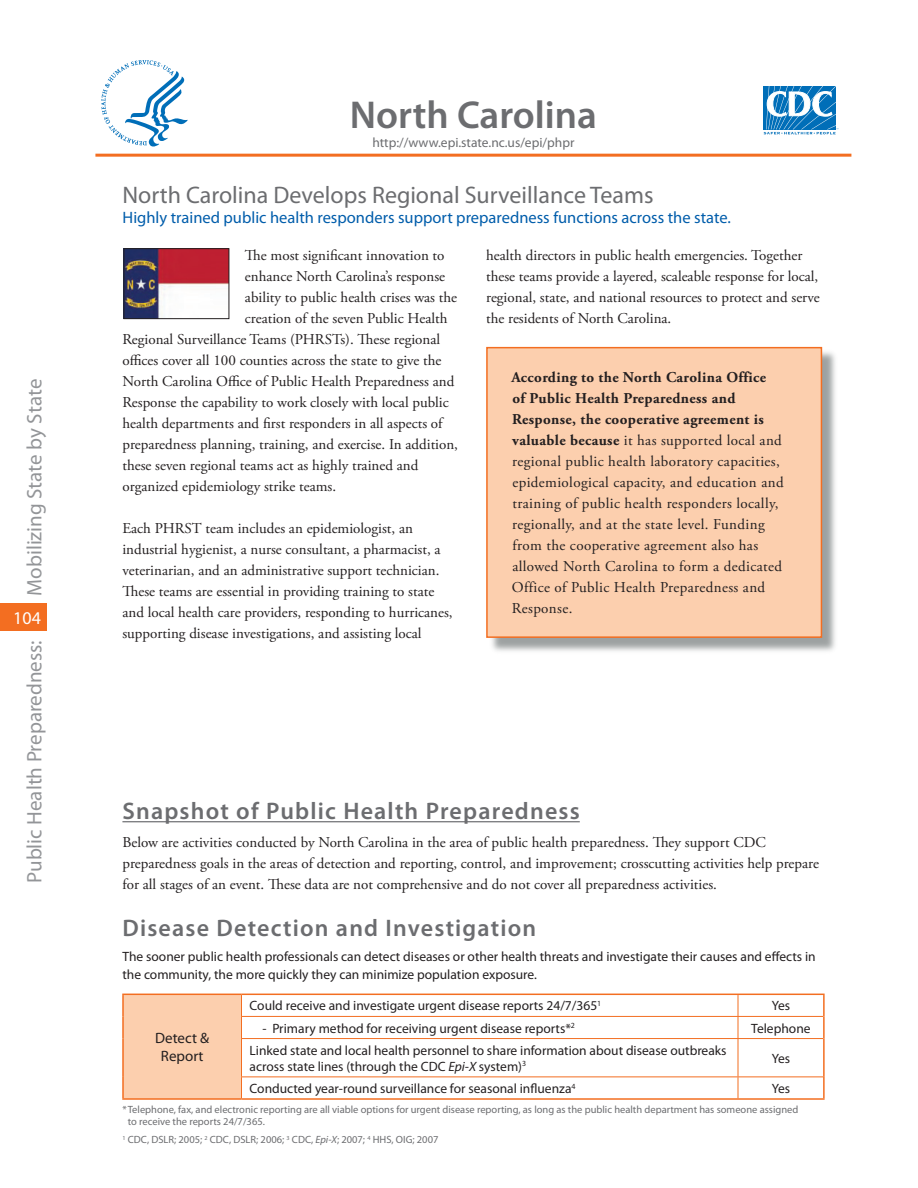
<style>
.page{position:relative;width:918px;height:1188px;background:#fff}
.page>*{position:absolute;margin:0;border:0;box-sizing:border-box;transform-origin:0 0}
.Image{font:600 39px "Myriad Pro";color:#6c6d70}
.Image-2{font:600 24px "Myriad Pro";letter-spacing:.05em;color:#6c6d70}
.Image-3{font:24px "Myriad Pro";color:#6c6d70}
.Image-4{font:21px "Myriad Pro";color:#939598}
.Image-5{font:18px "Myriad Pro";color:#fff}
.Image-6{font:16.5px "Myriad Pro";color:#015dab}
.Image-7{font:15px/21px "Adobe Garamond Pro";color:#231f20}
.Image-8{font:15px/21px "Adobe Garamond Pro";letter-spacing:.025em;color:#231f20}
.Image-9{font:15px/18px "Myriad Pro";color:#231f20;text-align:center}
.Image-10{font:13.5px/18px "Myriad Pro";color:#231f20}
.Image-11{font:13.5px "Myriad Pro";color:#6c6d70}
.Image-12{font:10.5px/12.8px "Myriad Pro";color:#6c6d70}
.s1{font-weight:700}
.s2{font-style:italic}
</style>
<div class="page">
<div style="left:0;top:604px;width:47px;height:27px;background:#f36e21"></div>
<hr style="left:122px;top:821px;width:458px;height:1px;background:#6c6d70">
<div style="left:123px;top:994px;width:119px;height:105px;background:#fccfae"></div>
<hr style="left:122px;top:994px;width:120px;height:1px;background:#f36e21">
<hr style="left:122px;top:995px;width:2px;height:21px;background:#f36e21">
<hr style="left:122px;top:1016px;width:2px;height:23px;background:#f36e21">
<hr style="left:122px;top:1039px;width:2px;height:38px;background:#f36e21">
<hr style="left:122px;top:1077px;width:2px;height:21px;background:#f36e21">
<hr style="left:122px;top:1098px;width:120px;height:2px;background:#f36e21">
<hr style="left:242px;top:994px;width:496px;height:1px;background:#f36e21">
<hr style="left:738px;top:994px;width:87px;height:1px;background:#f36e21">
<hr style="left:823px;top:995px;width:2px;height:21px;background:#f36e21">
<hr style="left:823px;top:1016px;width:2px;height:23px;background:#f36e21">
<hr style="left:823px;top:1039px;width:2px;height:38px;background:#f36e21">
<hr style="left:823px;top:1077px;width:2px;height:21px;background:#f36e21">
<hr style="left:242px;top:1098px;width:496px;height:2px;background:#f36e21">
<hr style="left:738px;top:1098px;width:87px;height:2px;background:#f36e21">
<hr style="left:241px;top:1016px;width:497px;height:1px;background:#f36e21">
<svg style="left:241px;top:995px;width:1px;height:43px"></svg>
<hr style="left:738px;top:1016px;width:85px;height:1px;background:#f36e21">
<svg style="left:738px;top:995px;width:1px;height:43px"></svg>
<hr style="left:241px;top:1038px;width:497px;height:1px;background:#f36e21">
<hr style="left:241px;top:1039px;width:1px;height:38px;background:#f36e21">
<hr style="left:738px;top:1038px;width:85px;height:1px;background:#f36e21">
<hr style="left:738px;top:1039px;width:1px;height:38px;background:#f36e21">
<hr style="left:241px;top:1077px;width:497px;height:1px;background:#f36e21">
<svg style="left:241px;top:1077px;width:1px;height:21px"></svg>
<hr style="left:738px;top:1077px;width:85px;height:1px;background:#f36e21">
<svg style="left:738px;top:1077px;width:1px;height:21px"></svg>
<hr style="left:95px;top:154px;width:756px;height:3px;background:#f36e21">
<img style="left:126px;top:250px;width:101px;height:67px">
<div style="left:124px;top:248px;width:105px;height:71px;border:1px solid #231f20"></div>
<div style="left:488px;top:349px;width:350px;height:305px;background:#555d5d;opacity:.58"></div>
<div style="left:487px;top:348px;width:334px;height:289px;background:#fccfae"></div>
<div style="left:486px;top:347px;width:336px;height:291px;border:2px solid #f36e21"></div>
<svg style="left:101px;top:60px;width:87px;height:87px"></svg>
<svg style="left:764px;top:86px;width:74px;height:48px"></svg>
<p class="Image-4" style="left:21px;top:596px;width:218px;rotate:-90deg">Mobilizing State by State</p>
<p class="Image-5" style="left:13px;top:607px;width:29px">104</p>
<p class="Image-4" style="left:21px;top:883px;width:244px;rotate:-90deg">Public Health Preparedness:</p>
<p class="Image" style="left:350px;top:90px;width:249px">North Carolina</p>
<p class="Image-11" style="left:372px;top:134px;width:204px">http://www.epi.state.nc.us/epi/phpr</p>
<p class="Image-3" style="left:122px;top:180px;width:533px">North Carolina Develops Regional Surveillance Teams</p>
<p class="Image-6" style="left:122px;top:207px;width:610px">Highly trained public health responders support preparedness functions across the state.</p>
<p class="Image-7" style="left:245px;top:245px;width:201px">The most significant innovation to</p>
<p class="Image-7" style="left:245px;top:266px;width:202px">enhance North Carolina’s response</p>
<p class="Image-7" style="left:245px;top:287px;width:214px">ability to public health crises was the</p>
<p class="Image-7" style="left:245px;top:308px;width:204px">creation of the seven Public Health</p>
<p class="Image-7" style="left:122px;top:329px;width:319px">Regional Surveillance Teams (PHRSTs). These regional</p>
<p class="Image-7" style="left:122px;top:350px;width:321px">offices cover all 100 counties across the state to give the</p>
<p class="Image-7" style="left:122px;top:371px;width:333px">North Carolina Office of Public Health Preparedness and</p>
<p class="Image-7" style="left:122px;top:392px;width:328px">Response the capability to work closely with local public</p>
<p class="Image-7" style="left:122px;top:413px;width:322px">health departments and first responders in all aspects of</p>
<p class="Image-7" style="left:122px;top:434px;width:337px">preparedness planning, training, and exercise. In addition,</p>
<p class="Image-7" style="left:122px;top:455px;width:297px">these seven regional teams act as highly trained and</p>
<p class="Image-7" style="left:122px;top:476px;width:215px">organized epidemiology strike teams.</p>
<p class="Image-7" style="left:122px;top:518px;width:332px">Each PHRST team includes an epidemiologist, an industrial hygienist, a nurse consultant, a pharmacist, a veterinarian, and an administrative support technician.<br>These teams are essential in providing training to state and local health care providers, responding to hurricanes, supporting disease investigations, and assisting local</p>
<p class="Image-7" style="left:486px;top:245px;width:335px">health directors in public health emergencies. Together these teams provide a layered, scaleable response for local, regional, state, and national resources to protect and serve the residents of North Carolina.</p>
<p class="Image-8" style="left:511px;top:368px;width:274px"><span class="s1">According to the North Carolina Office<br>of Public Health Preparedness and Response, the cooperative agreement is valuable because</span> it has supported local and regional public health laboratory capacities, epidemiological capacity, and education and training of public health responders locally, regionally, and at the state level. Funding from the cooperative agreement also has allowed North Carolina to form a dedicated Office of Public Health Preparedness and Response.</p>
<p class="Image-2" style="left:122px;top:796px;width:459px">Snapshot of Public Health Preparedness</p>
<p class="Image-7" style="left:122px;top:832px;width:698px">Below are activities conducted by North Carolina in the area of public health preparedness. They support CDC preparedness goals in the areas of detection and reporting, control, and improvement; crosscutting activities help prepare for all stages of an event. These data are not comprehensive and do not cover all preparedness activities.</p>
<p class="Image-2" style="left:122px;top:913px;width:415px">Disease Detection and Investigation</p>
<p class="Image-10" style="left:122px;top:947px;width:695px">The sooner public health professionals can detect diseases or other health threats and investigate their causes and effects in the community, the more quickly they can minimize population exposure.</p>
<p class="Image-10" style="left:250px;top:997px;width:353px">Could receive and investigate urgent disease reports 24/7/365<sup>1</sup></p>
<p class="Image-10" style="left:772px;top:997px;width:20px">Yes</p>
<p class="Image-10" style="left:262px;top:1019px;width:314px">- Primary method for receiving urgent disease reports*<sup>2</sup></p>
<p class="Image-10" style="left:751px;top:1019px;width:61px">Telephone</p>
<p class="Image-10" style="left:250px;top:1042px;width:479px;line-height:16.2px">Linked state and local health personnel to share information about disease outbreaks across state lines (through the CDC <span class="s2">Epi-X</span> system)<sup>3</sup></p>
<p class="Image-10" style="left:772px;top:1049px;width:20px">Yes</p>
<p class="Image-10" style="left:250px;top:1079px;width:327px">Conducted year-round surveillance for seasonal influenza<sup>4</sup></p>
<p class="Image-10" style="left:772px;top:1079px;width:20px">Yes</p>
<p class="Image-12" style="left:128px;top:1102px;width:672px;text-indent:-5px">*Telephone, fax, and electronic reporting are all viable options for urgent disease reporting, as long as the public health department has someone assigned to receive the reports 24/7/365.</p>
<p class="Image-12" style="left:122px;top:1133px;width:318px"><sup>1</sup> CDC, DSLR; 2005; <sup>2</sup> CDC, DSLR; 2006; <sup>3</sup> CDC, <span class="s2">Epi-X</span>; 2007; <sup>4</sup> HHS, OIG; 2007</p>
<p class="Image-9" style="left:155px;top:1029px;width:56px">Detect &amp;<br>Report</p>
</div>
